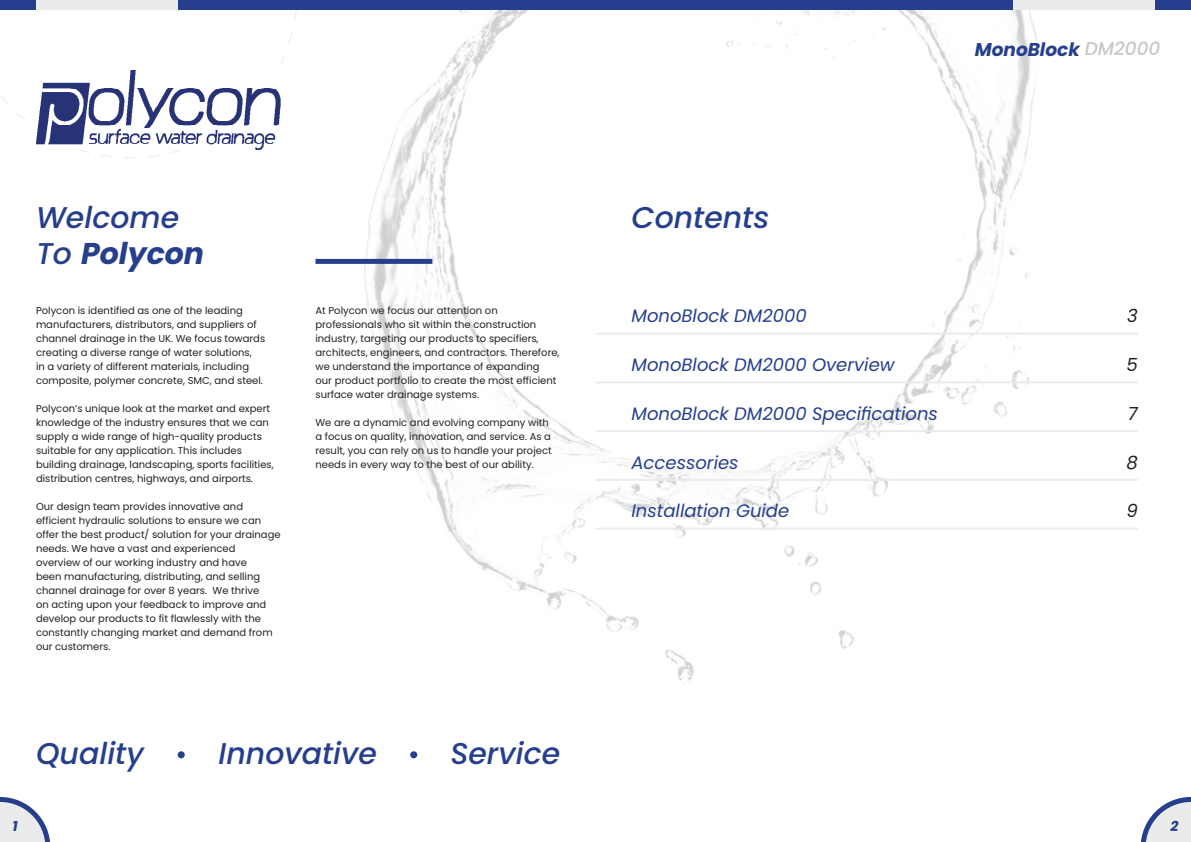
<style>
.page{position:relative;width:1191px;height:842px;background:#fff}
.page>*{position:absolute;margin:0;border:0;box-sizing:border-box;transform-origin:0 0}
.t1{font:italic 500 30px/36px "Poppins";color:#253f8e}
.t2{font:italic 700 18.5px "Poppins";color:#253f8e}
.t3{font:italic 18px "Poppins";color:#253f8e}
.t4{font:italic 18px "Poppins";color:#231f20}
.t5{font:italic 700 14px "Poppins";color:#253f8e}
.t6{font:10px/14px "Poppins";color:#231f20}
.s1{font-weight:500;color:#c7c8ca}
.s2{font-weight:700}
</style>
<div class="page">
<img style="left:364px;top:10px;width:673px;height:671px">
<div style="left:0;top:0;width:1191px;height:10px;background:#253f8e"></div>
<div style="left:1013px;top:0;width:142px;height:10px;background:#ebebec"></div>
<div style="left:36px;top:0;width:142px;height:10px;background:#ebebec"></div>
<svg style="left:0;top:797px;width:50px;height:45px"></svg>
<svg style="left:1141px;top:797px;width:50px;height:45px"></svg>
<img style="left:36px;top:71px;width:245px;height:78px">
<div style="left:315px;top:259px;width:117px;height:5px;background:#253f8e"></div>
<hr style="left:595px;top:333px;width:542px;height:2px;background:#ebebec">
<hr style="left:595px;top:479px;width:542px;height:2px;background:#ebebec">
<hr style="left:595px;top:381px;width:542px;height:2px;background:#ebebec">
<hr style="left:595px;top:528px;width:542px;height:2px;background:#ebebec">
<hr style="left:595px;top:430px;width:542px;height:2px;background:#ebebec">
<div style="left:410px;top:751px;width:7px;height:7px;background:#253f8e;border-radius:50%"></div>
<div style="left:178px;top:751px;width:7px;height:7px;background:#253f8e;border-radius:50%"></div>
<h2 class="t2" style="left:974px;top:38px;width:187px">MonoBlock <span class="s1">DM2000</span></h2>
<h1 class="t1" style="left:36px;top:200px;width:170px">Welcome<br>To <span class="s2">Polycon</span></h1>
<h1 class="t1" style="left:631px;top:200px;width:139px">Contents</h1>
<h3 class="t3" style="left:631px;top:306px;width:177px">MonoBlock DM2000</h3>
<p class="t6" style="left:36px;top:304px;width:231px">Polycon is identified as one of the leading manufacturers, distributors, and suppliers of channel drainage in the UK. We focus towards creating a diverse range of water solutions,<br>in a variety of different materials, including composite, polymer concrete, SMC, and steel.</p>
<p class="t6" style="left:36px;top:402px;width:239px">Polycon’s unique look at the market and expert knowledge of the industry ensures that we can supply a wide range of high-quality products suitable for any application. This includes building drainage, landscaping, sports facilities, distribution centres, highways, and airports.</p>
<p class="t6" style="left:36px;top:500px;width:246px">Our design team provides innovative and efficient hydraulic solutions to ensure we can offer the best product/ solution for your drainage needs. We have a vast and experienced overview of our working industry and have<br>been manufacturing, distributing, and selling channel drainage for over 8 years. We thrive<br>on acting upon your feedback to improve and develop our products to fit flawlessly with the constantly changing market and demand from our customers.</p>
<p class="t6" style="left:315px;top:304px;width:246px">At Polycon we focus our attention on professionals who sit within the construction industry, targeting our products to specifiers, architects, engineers, and contractors. Therefore, we understand the importance of expanding<br>our product portfolio to create the most efficient surface water drainage systems.</p>
<p class="t6" style="left:315px;top:416px;width:238px">We are a dynamic and evolving company with a focus on quality, innovation, and service. As a result, you can rely on us to handle your project needs in every way to the best of our ability.</p>
<h3 class="t3" style="left:631px;top:354px;width:265px">MonoBlock DM2000 Overview</h3>
<h3 class="t3" style="left:631px;top:403px;width:308px">MonoBlock DM2000 Specifications</h3>
<h3 class="t3" style="left:631px;top:452px;width:109px">Accessories</h3>
<h3 class="t3" style="left:631px;top:501px;width:159px">Installation Guide</h3>
<h3 class="t4" style="left:1127px;top:306px;width:12px">3</h3>
<h3 class="t4" style="left:1126px;top:354px;width:13px">5</h3>
<h3 class="t4" style="left:1128px;top:403px;width:11px">7</h3>
<h3 class="t4" style="left:1126px;top:452px;width:13px">8</h3>
<h3 class="t4" style="left:1126px;top:501px;width:13px">9</h3>
<h1 class="t1" style="left:36px;top:736px;width:109px">Quality</h1>
<h1 class="t1" style="left:218px;top:736px;width:160px">Innovative</h1>
<h1 class="t1" style="left:450px;top:736px;width:111px">Service</h1>
<h3 class="t5" style="left:12px;top:818px;width:7px">1</h3>
<h3 class="t5" style="left:1170px;top:818px;width:9px">2</h3>
</div>
